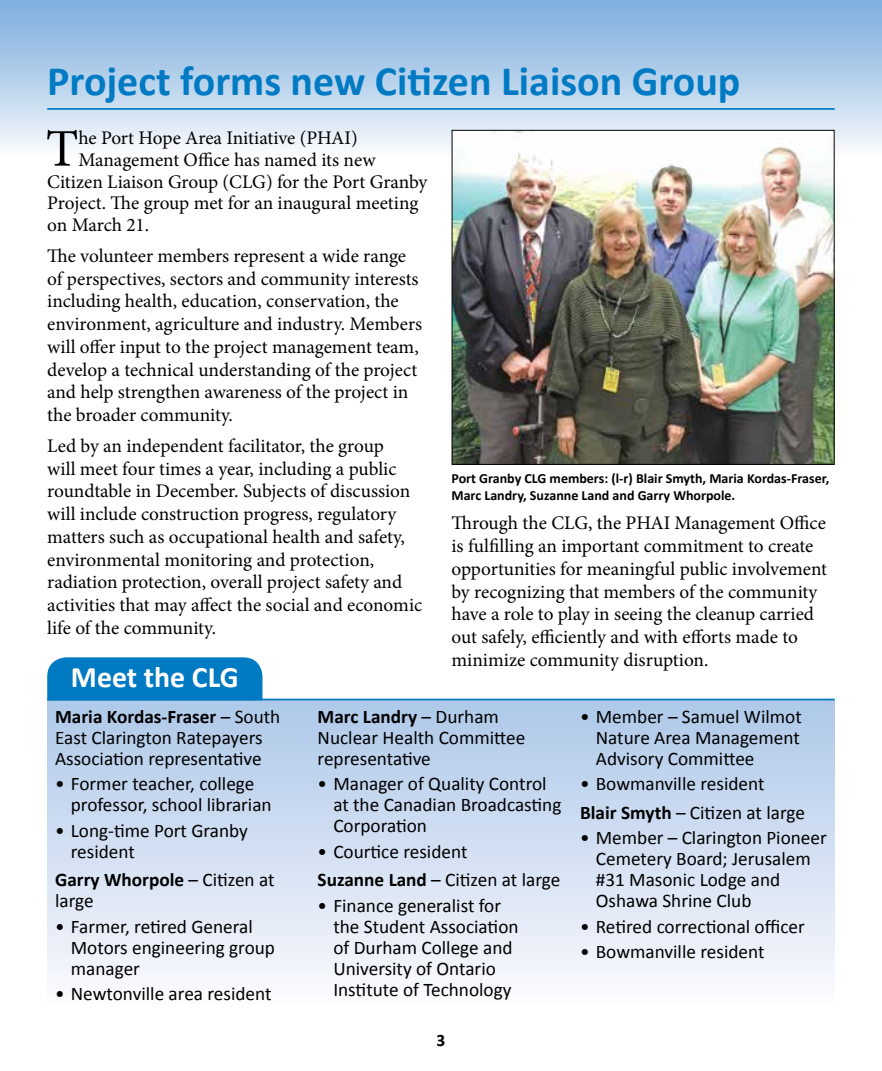
<style>
.page{position:relative;width:882px;height:1071px;background:#fff}
.page>*{position:absolute;margin:0;border:0;box-sizing:border-box;transform-origin:0 0}
.t1{font:52.85px "Minion Pro";color:#000}
.t2{font:700 42px "Calibri";color:#007ac2}
.t3{font:700 29.75px "Calibri";color:#fff}
.t4{font:19.25px/22.8px "Minion Pro";color:#000}
.t5{font:19.25px/21px "Calibri";color:#000}
.t6{font:700 17.5px "Calibri";color:#000}
.t7{font:700 14px/17.5px "Calibri";color:#000}
.s1{font-weight:700}
</style>
<div class="page">
<div style="left:0;top:0;width:882px;height:157px;background:linear-gradient(to bottom,#79abdc,#f7f9fc)"></div>
<hr style="left:47px;top:108px;width:788px;height:2px;background:#007ac2">
<img style="left:454px;top:132px;width:378px;height:331px">
<div style="left:452px;top:130px;width:382px;height:335px;border:1px solid #000"></div>
<div style="left:47px;top:700px;width:788px;height:308px;background:linear-gradient(to bottom,#adc7e9,#fbfbfe)"></div>
<hr style="left:47px;top:699px;width:788px;height:1px;background:#007ac2">
<div style="left:47px;top:657px;width:216px;height:43px;background:#007ac2"></div>
<h2 class="t2" style="left:47px;top:54px;width:695px">Project forms new Citizen Liaison Group</h2>
<h1 class="t1" style="left:46px;top:113px;width:34px">T</h1>
<p class="t4" style="left:78px;top:126px;width:281px">he Port Hope Area Initiative (PHAI)</p>
<p class="t4" style="left:78px;top:148px;width:299px">Management Office has named its new</p>
<p class="t4" style="left:47px;top:170px;width:382px">Citizen Liaison Group (CLG) for the Port Granby</p>
<p class="t4" style="left:47px;top:192px;width:373px">Project. The group met for an inaugural meeting</p>
<p class="t4" style="left:47px;top:214px;width:104px">on March 21.</p>
<p class="t4" style="left:47px;top:244px;width:376px">The volunteer members represent a wide range of perspectives, sectors and community interests including health, education, conservation, the environment, agriculture and industry. Members will offer input to the project management team, develop a technical understanding of the project and help strengthen awareness of the project in the broader community.</p>
<p class="t4" style="left:47px;top:434px;width:377px">Led by an independent facilitator, the group<br>will meet four times a year, including a public roundtable in December. Subjects of discussion will include construction progress, regulatory matters such as occupational health and safety, environmental monitoring and protection, radiation protection, overall project safety and activities that may affect the social and economic life of the community.</p>
<p class="t7" style="left:452px;top:470px;width:379px">Port Granby CLG members: (l-r) Blair Smyth, Maria Kordas-Fraser,<br>Marc Landry, Suzanne Land and Garry Whorpole.</p>
<p class="t4" style="left:452px;top:512px;width:377px">Through the CLG, the PHAI Management Office is fulfilling an important commitment to create opportunities for meaningful public involvement by recognizing that members of the community have a role to play in seeing the cleanup carried out safely, efficiently and with efforts made to minimize community disruption.</p>
<h3 class="t3" style="left:71px;top:658px;width:169px">Meet the CLG</h3>
<p class="t5" style="left:55px;top:706px;width:227px"><span class="s1">Maria Kordas-Fraser</span> – South<br>East Clarington Ratepayers<br>Association representative</p>
<p class="t5" style="left:71px;top:773px;width:202px;text-indent:-16px">• Former teacher, college professor, school librarian</p>
<p class="t5" style="left:71px;top:820px;width:179px;text-indent:-16px">• Long-time Port Granby resident</p>
<p class="t5" style="left:55px;top:870px;width:221px"><span class="s1">Garry Whorpole</span> – Citizen at large</p>
<p class="t5" style="left:71px;top:916px;width:206px;text-indent:-16px">• Farmer, retired General<br>Motors engineering group manager</p>
<p class="t5" style="left:55px;top:983px;width:218px">• Newtonville area resident</p>
<p class="t5" style="left:318px;top:706px;width:209px"><span class="s1">Marc Landry</span> – Durham<br>Nuclear Health Committee representative</p>
<p class="t5" style="left:333px;top:773px;width:230px;text-indent:-16px">• Manager of Quality Control at the Canadian Broadcasting<br>Corporation</p>
<p class="t5" style="left:318px;top:837px;width:244px;line-height:28.9px">• Courtice resident<br><span class="s1">Suzanne Land</span> – Citizen at large</p>
<p class="t5" style="left:333px;top:895px;width:187px;text-indent:-16px">• Finance generalist for the Student Association of Durham College and<br>University of Ontario<br>Institute of Technology</p>
<p class="t6" style="left:437px;top:1029px;width:10px">3</p>
<p class="t5" style="left:596px;top:706px;width:207px;text-align:justify;text-indent:-16px">• Member – Samuel Wilmot Nature Area Management Advisory Committee</p>
<p class="t5" style="left:580px;top:769px;width:226px;line-height:28.9px">• Bowmanville resident<br><span class="s1">Blair Smyth</span> – Citizen at large</p>
<p class="t5" style="left:596px;top:828px;width:233px;text-indent:-16px">• Member – Clarington Pioneer<br>Cemetery Board; Jerusalem #31 Masonic Lodge and<br>Oshawa Shrine Club</p>
<p class="t5" style="left:580px;top:916px;width:226px">• Retired correctional officer</p>
<p class="t5" style="left:580px;top:941px;width:186px">• Bowmanville resident</p>
</div>
